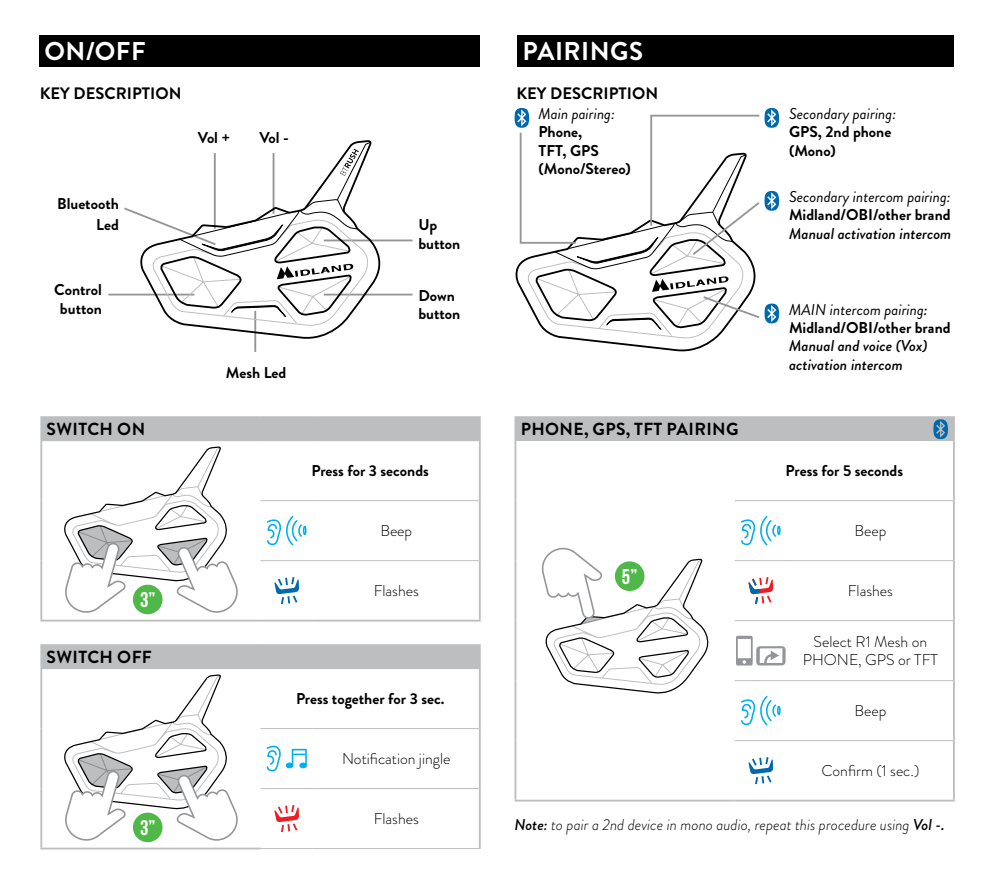
<style>
.page{position:relative;width:993px;height:886px;background:#fff}
.page>*{position:absolute;margin:0;border:0;box-sizing:border-box;transform-origin:0 0}
.t1{font:700 25.75px "Brandon Grotesque";letter-spacing:.02em;color:#fff}
.t2{font:700 21.25px "Bebas Neue";color:#fff}
.t3{font:700 17.5px "Brandon Grotesque";letter-spacing:.02em;color:#000}
.t4{font:700 16.5px "Brandon Grotesque";color:#000}
.t5{font:700 15.75px/18.5px "Brandon Grotesque";color:#000}
.t6{font:300 15.75px/18.8px "Brandon Grotesque";color:#000;text-align:center}
.t7{font:italic 300 15.75px "Brandon Grotesque";color:#000}
.t8{font:italic 500 15.75px/18.5px "Brandon Grotesque";color:#000}
.t9{font:italic 15.75px "Brandon Grotesque";color:#000}
.s1{font-weight:400;font-style:italic}
.s2{font-weight:500;font-style:italic}
.s3{font-weight:500}
</style>
<div class="page">
<div style="left:39px;top:35px;width:440px;height:32px;background:#000"></div>
<hr style="left:108px;top:294px;width:86px;height:1px;background:#939598">
<hr style="left:324px;top:239px;width:88px;height:2px;background:#939598">
<hr style="left:324px;top:294px;width:88px;height:1px;background:#939598">
<hr style="left:254px;top:311px;width:2px;height:41px;background:#939598">
<div style="left:41px;top:417px;width:438px;height:24px;background:#bcbec0"></div>
<hr style="left:478px;top:441px;width:2px;height:60px;background:#bcbec0">
<hr style="left:260px;top:500px;width:53px;height:1px;background:#bcbec0">
<hr style="left:313px;top:500px;width:165px;height:1px;background:#bcbec0">
<hr style="left:260px;top:560px;width:53px;height:1px;background:#bcbec0">
<hr style="left:313px;top:560px;width:165px;height:1px;background:#bcbec0">
<hr style="left:478px;top:501px;width:2px;height:60px;background:#bcbec0">
<hr style="left:478px;top:561px;width:2px;height:59px;background:#bcbec0">
<hr style="left:40px;top:620px;width:220px;height:1px;background:#bcbec0">
<hr style="left:260px;top:620px;width:53px;height:1px;background:#bcbec0">
<hr style="left:313px;top:620px;width:167px;height:1px;background:#bcbec0">
<hr style="left:40px;top:441px;width:2px;height:60px;background:#bcbec0">
<hr style="left:40px;top:501px;width:2px;height:60px;background:#bcbec0">
<hr style="left:40px;top:561px;width:2px;height:59px;background:#bcbec0">
<hr style="left:40px;top:418px;width:2px;height:23px;background:#bcbec0">
<hr style="left:478px;top:418px;width:2px;height:23px;background:#bcbec0">
<hr style="left:40px;top:416px;width:220px;height:2px;background:#bcbec0">
<hr style="left:260px;top:416px;width:53px;height:2px;background:#bcbec0">
<hr style="left:313px;top:416px;width:167px;height:2px;background:#bcbec0">
<div style="left:133px;top:585px;width:29px;height:29px;background:#50b848;border-radius:50%"></div>
<svg style="left:64px;top:446px;width:174px;height:167px"></svg>
<svg style="left:266px;top:516px;width:40px;height:30px"></svg>
<svg style="left:274px;top:577px;width:25px;height:27px"></svg>
<div style="left:41px;top:645px;width:438px;height:23px;background:#bcbec0"></div>
<hr style="left:42px;top:668px;width:218px;height:1px;background:#bcbec0">
<hr style="left:260px;top:668px;width:53px;height:1px;background:#bcbec0">
<hr style="left:313px;top:668px;width:165px;height:1px;background:#bcbec0">
<hr style="left:260px;top:728px;width:53px;height:1px;background:#bcbec0">
<hr style="left:313px;top:728px;width:165px;height:1px;background:#bcbec0">
<hr style="left:260px;top:788px;width:53px;height:1px;background:#bcbec0">
<hr style="left:313px;top:788px;width:165px;height:1px;background:#bcbec0">
<hr style="left:260px;top:848px;width:53px;height:1px;background:#bcbec0">
<hr style="left:313px;top:848px;width:167px;height:1px;background:#bcbec0">
<hr style="left:478px;top:668px;width:2px;height:60px;background:#bcbec0">
<hr style="left:478px;top:728px;width:2px;height:60px;background:#bcbec0">
<hr style="left:478px;top:788px;width:2px;height:60px;background:#bcbec0">
<hr style="left:40px;top:847px;width:220px;height:2px;background:#bcbec0">
<hr style="left:40px;top:668px;width:2px;height:60px;background:#bcbec0">
<hr style="left:40px;top:728px;width:2px;height:60px;background:#bcbec0">
<hr style="left:40px;top:788px;width:2px;height:59px;background:#bcbec0">
<hr style="left:40px;top:646px;width:2px;height:22px;background:#bcbec0">
<hr style="left:478px;top:646px;width:2px;height:22px;background:#bcbec0">
<hr style="left:40px;top:644px;width:220px;height:2px;background:#bcbec0">
<hr style="left:260px;top:644px;width:53px;height:2px;background:#bcbec0">
<hr style="left:313px;top:644px;width:167px;height:2px;background:#bcbec0">
<svg style="left:64px;top:674px;width:174px;height:167px"></svg>
<div style="left:292px;top:749px;width:15px;height:18px;border:2px solid #00aeef"></div>
<svg style="left:266px;top:745px;width:40px;height:27px"></svg>
<div style="left:286px;top:762px;width:7px;height:6px;border:1px solid #00aeef;border-radius:50%"></div>
<svg style="left:274px;top:805px;width:25px;height:27px"></svg>
<svg style="left:200px;top:140px;width:189px;height:201px"></svg>
<svg style="left:122px;top:141px;width:249px;height:186px"></svg>
<svg style="left:579px;top:340px;width:135px;height:12px"></svg>
<div style="left:517px;top:35px;width:436px;height:32px;background:#000"></div>
<div style="left:515px;top:417px;width:438px;height:24px;background:#bcbec0"></div>
<hr style="left:952px;top:441px;width:2px;height:60px;background:#bcbec0">
<hr style="left:952px;top:501px;width:2px;height:60px;background:#bcbec0">
<hr style="left:952px;top:561px;width:2px;height:60px;background:#bcbec0">
<hr style="left:952px;top:621px;width:2px;height:59px;background:#bcbec0">
<hr style="left:952px;top:680px;width:2px;height:60px;background:#bcbec0">
<hr style="left:952px;top:740px;width:2px;height:60px;background:#bcbec0">
<hr style="left:514px;top:800px;width:220px;height:1px;background:#bcbec0">
<hr style="left:734px;top:800px;width:52px;height:1px;background:#bcbec0">
<hr style="left:786px;top:800px;width:168px;height:1px;background:#bcbec0">
<hr style="left:514px;top:441px;width:2px;height:60px;background:#bcbec0">
<hr style="left:514px;top:501px;width:2px;height:60px;background:#bcbec0">
<hr style="left:514px;top:561px;width:2px;height:60px;background:#bcbec0">
<hr style="left:514px;top:621px;width:2px;height:59px;background:#bcbec0">
<hr style="left:514px;top:680px;width:2px;height:60px;background:#bcbec0">
<hr style="left:514px;top:740px;width:2px;height:60px;background:#bcbec0">
<hr style="left:734px;top:500px;width:52px;height:1px;background:#bcbec0">
<hr style="left:786px;top:500px;width:166px;height:1px;background:#bcbec0">
<hr style="left:734px;top:560px;width:52px;height:1px;background:#bcbec0">
<hr style="left:786px;top:560px;width:166px;height:1px;background:#bcbec0">
<hr style="left:734px;top:620px;width:52px;height:1px;background:#bcbec0">
<hr style="left:786px;top:620px;width:166px;height:1px;background:#bcbec0">
<hr style="left:734px;top:680px;width:52px;height:1px;background:#bcbec0">
<hr style="left:786px;top:680px;width:166px;height:1px;background:#bcbec0">
<hr style="left:734px;top:740px;width:52px;height:1px;background:#bcbec0">
<hr style="left:786px;top:740px;width:166px;height:1px;background:#bcbec0">
<hr style="left:514px;top:418px;width:2px;height:23px;background:#bcbec0">
<hr style="left:952px;top:418px;width:2px;height:23px;background:#bcbec0">
<hr style="left:514px;top:416px;width:220px;height:2px;background:#bcbec0">
<hr style="left:734px;top:416px;width:52px;height:2px;background:#bcbec0">
<hr style="left:786px;top:416px;width:168px;height:2px;background:#bcbec0">
<svg style="left:541px;top:548px;width:168px;height:146px"></svg>
<div style="left:614px;top:561px;width:30px;height:30px;background:#50b848;border-radius:50%"></div>
<svg style="left:741px;top:516px;width:39px;height:30px"></svg>
<svg style="left:748px;top:577px;width:25px;height:27px"></svg>
<svg style="left:736px;top:636px;width:49px;height:29px"></svg>
<svg style="left:741px;top:695px;width:39px;height:31px"></svg>
<svg style="left:748px;top:757px;width:25px;height:27px"></svg>
<svg style="left:514px;top:108px;width:265px;height:232px"></svg>
<svg style="left:933px;top:419px;width:15px;height:20px"></svg>
<h1 class="t1" style="left:44px;top:33px;width:103px">ON/OFF</h1>
<p class="t4" style="left:40px;top:82px;width:143px">KEY DESCRIPTION</p>
<p class="t5" style="left:198px;top:128px;width:34px">Vol +</p>
<p class="t5" style="left:259px;top:129px;width:31px">Vol -</p>
<p class="t5" style="left:57px;top:193px;width:63px;line-height:21px;text-align:right">Bluetooth<br>Led</p>
<p class="t5" style="left:54px;top:281px;width:49px;text-align:center">Control button</p>
<p class="t3" style="left:47px;top:417px;width:100px">SWITCH ON</p>
<h2 class="t2" style="left:140px;top:588px;width:17px">3”</h2>
<p class="t3" style="left:47px;top:645px;width:107px">SWITCH OFF</p>
<h2 class="t2" style="left:140px;top:816px;width:17px">3”</h2>
<p class="t5" style="left:226px;top:363px;width:62px">Mesh Led</p>
<p class="t5" style="left:418px;top:216px;width:43px">Up button</p>
<p class="t5" style="left:418px;top:286px;width:43px">Down button</p>
<p class="t5" style="left:311px;top:462px;width:119px">Press for 3 seconds</p>
<p class="t6" style="left:380px;top:521px;width:33px">Beep</p>
<p class="t6" style="left:373px;top:581px;width:47px">Flashes</p>
<p class="t5" style="left:296px;top:689px;width:150px">Press together for 3 sec.</p>
<p class="t6" style="left:342px;top:749px;width:110px">Notification jingle</p>
<p class="t6" style="left:373px;top:809px;width:47px">Flashes</p>
<h1 class="t1" style="left:522px;top:33px;width:122px">PAIRINGS</h1>
<p class="t4" style="left:516px;top:82px;width:143px">KEY DESCRIPTION</p>
<p class="t9" style="left:538px;top:103px;width:78px">Main pairing:</p>
<p class="t5" style="left:538px;top:123px;width:94px">Phone,<br>TFT, GPS (Mono/Stereo)</p>
<p class="t3" style="left:520px;top:417px;width:219px">PHONE, GPS, TFT PAIRING</p>
<h2 class="t2" style="left:621px;top:565px;width:17px">5”</h2>
<p class="t9" style="left:788px;top:103px;width:109px">Secondary pairing:</p>
<p class="t5" style="left:788px;top:123px;width:104px">GPS, 2nd phone (Mono)</p>
<p class="t9" style="left:788px;top:186px;width:163px">Secondary intercom pairing:</p>
<p class="t5" style="left:788px;top:206px;width:163px">Midland/OBI/other brand</p>
<p class="t8" style="left:788px;top:224px;width:164px">Manual activation intercom</p>
<p class="t5" style="left:788px;top:300px;width:163px"><span class="s1">MAIN intercom pairing</span><span class="s2">:<br></span>Midland/OBI/other brand</p>
<p class="t8" style="left:788px;top:337px;width:140px">Manual and voice (Vox) activation intercom</p>
<p class="t5" style="left:785px;top:462px;width:119px">Press for 5 seconds</p>
<p class="t6" style="left:854px;top:521px;width:33px">Beep</p>
<p class="t6" style="left:847px;top:581px;width:47px">Flashes</p>
<p class="t6" style="left:802px;top:632px;width:137px">Select R1 Mesh on<br>PHONE, GPS or TFT</p>
<p class="t6" style="left:854px;top:701px;width:33px">Beep</p>
<p class="t6" style="left:821px;top:761px;width:99px">Confirm (1 sec.)</p>
<p class="t7" style="left:514px;top:814px;width:431px"><span class="s3">Note:</span> to pair a 2nd device in mono audio, repeat this procedure using <span class="s3">Vol -.</span></p>
</div>
